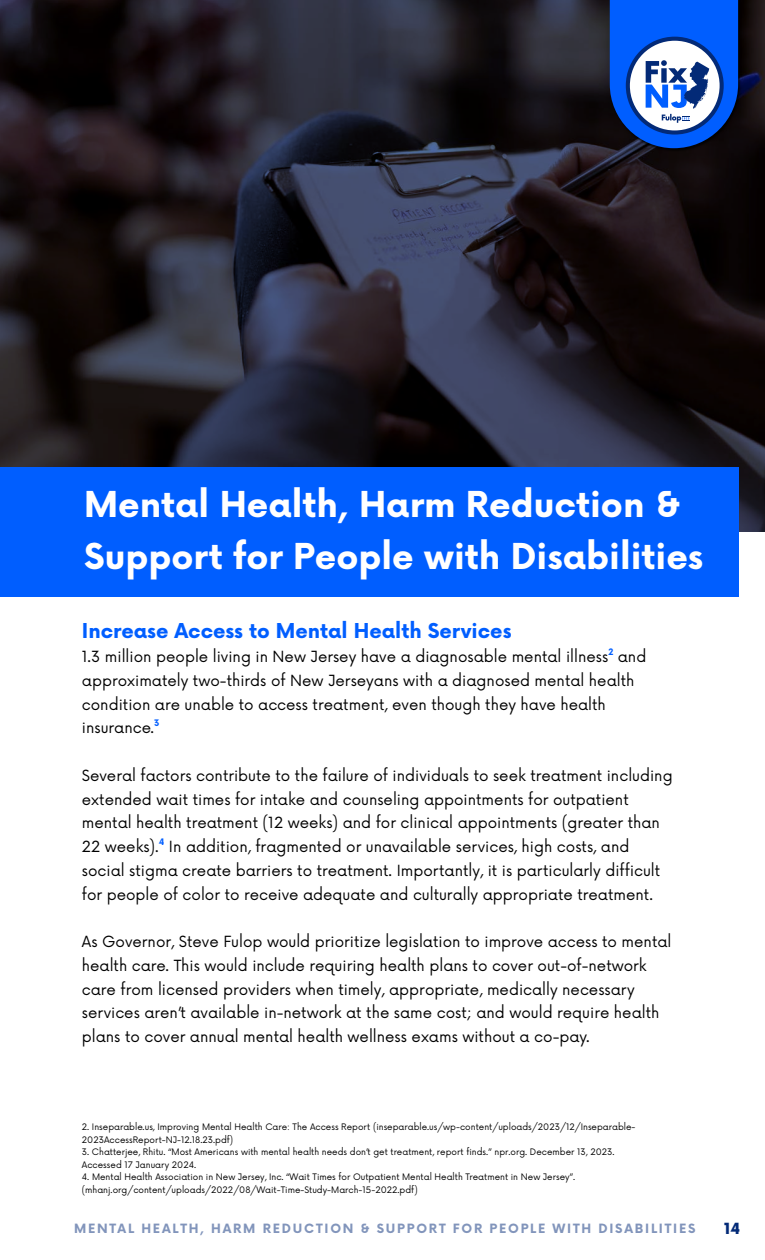
<style>
.page{position:relative;width:765px;height:1260px;background:#fff}
.page>*{position:absolute;margin:0;border:0;box-sizing:border-box;transform-origin:0 0}
.t1{font:700 34.75px/52.2px "Now";color:#fff}
.t2{font:700 20px "Now";color:#005eff}
.t3{font:15px/23.8px "Now";color:#000}
.t4{font:900 15px "Now";color:#032a77}
.t5{font:700 12.5px "Now";letter-spacing:.145em;color:#032a77}
.t6{font:8.75px/12.5px "Now";color:#000}
.t7{font:700 8.75px "Now";color:#005eff}
</style>
<div class="page">
<svg style="left:0;top:0;width:765px;height:532px;background:#211f28"></svg>
<div style="left:0;top:467px;width:738px;height:129px;background:#005eff"></div>
<div style="left:610px;top:0;width:131px;height:151px;background:#000;opacity:.75"></div>
<svg style="left:610px;top:0;width:128px;height:148px"></svg>
<h1 class="t1" style="left:84px;top:477px;width:621px">Mental Health, Harm Reduction &amp;<br>Support for People with Disabilities</h1>
<h2 class="t2" style="left:82px;top:616px;width:431px">Increase Access to Mental Health Services</h2>
<p class="t3" style="left:82px;top:644px;width:528px">1.3 million people living in New Jersey have a diagnosable mental illness</p>
<p class="t7" style="left:608px;top:645px;width:7px">2</p>
<p class="t3" style="left:82px;top:644px;width:566px;text-indent:536px">and approximately two-thirds of New Jerseyans with a diagnosed mental health condition are unable to access treatment, even though they have health insurance.</p>
<p class="t7" style="left:154px;top:716px;width:7px">3</p>
<p class="t3" style="left:82px;top:763px;width:592px">Several factors contribute to the failure of individuals to seek treatment including extended wait times for intake and counseling appointments for outpatient mental health treatment (12 weeks) and for clinical appointments (greater than 22 weeks).</p>
<p class="t7" style="left:159px;top:835px;width:7px">4</p>
<p class="t3" style="left:82px;top:834px;width:580px;text-indent:87px">In addition, fragmented or unavailable services, high costs, and social stigma create barriers to treatment. Importantly, it is particularly difficult for people of color to receive adequate and culturally appropriate treatment.</p>
<p class="t3" style="left:82px;top:929px;width:591px">As Governor, Steve Fulop would prioritize legislation to improve access to mental health care. This would include requiring health plans to cover out-of-network care from licensed providers when timely, appropriate, medically necessary services aren’t available in-network at the same cost; and would require health plans to cover annual mental health wellness exams without a co-pay.</p>
<p class="t6" style="left:82px;top:1120px;width:555px">2. Inseparable.us, Improving Mental Health Care: The Access Report (inseparable.us/wp-content/uploads/2023/12/Inseparable-<br>2023AccessReport-NJ-12.18.23.pdf)</p>
<p class="t6" style="left:82px;top:1145px;width:534px">3. Chatterjee, Rhitu. “Most Americans with mental health needs don’t get treatment, report finds.” npr.org. December 13, 2023.<br>Accessed 17 January 2024.</p>
<p class="t6" style="left:82px;top:1170px;width:495px">4. Mental Health Association in New Jersey, Inc. “Wait Times for Outpatient Mental Health Treatment in New Jersey”. (mhanj.org/content/uploads/2022/08/Wait-Time-Study-March-15-2022.pdf)</p>
<p class="t5" style="left:74px;top:1220px;width:623px">MENTAL HEALTH, HARM REDUCTION &amp; SUPPORT FOR PEOPLE WITH DISABILITIES</p>
<p class="t4" style="left:724px;top:1217px;width:18px">14</p>
</div>
